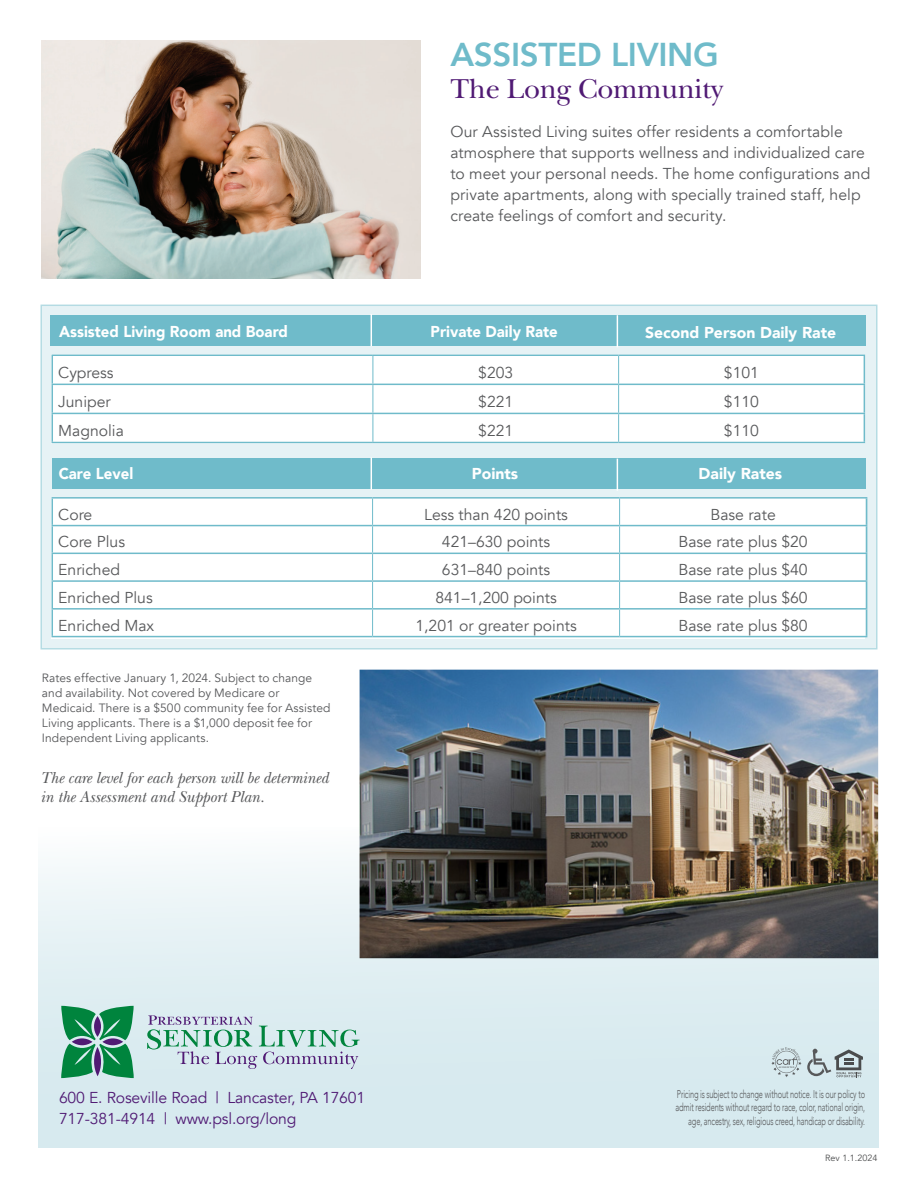
<style>
.page{position:relative;width:918px;height:1188px;background:#fff}
.page>*{position:absolute;margin:0;border:0;box-sizing:border-box;transform-origin:0 0}
.t1{font:800 33px "Avenir";letter-spacing:-.01em;color:#6fbbca}
.t2{font:28.5px "New Baskerville Std";letter-spacing:-.01em;color:#501a74}
.t3{font:italic 16.5px/19.8px "New Baskerville Std";color:#57585a;scale:.95 1}
.t4{font:15.75px/21px "Avenir";color:#57585a}
.t5{font:15.75px/21px "Avenir";letter-spacing:-.01em;color:#501a74}
.t6{font:900 15.75px "Avenir";color:#fff;scale:.95 1}
.t7{font:900 15.75px "Avenir";color:#fff}
.t8{font:12px/15px "Avenir";letter-spacing:.005em;color:#57585a}
.t9{font:300 11.25px/13.5px "Avenir";letter-spacing:-.02em;color:#57585a;text-align:right;scale:.66 1}
.t10{font:9px "Avenir";color:#4b4c4d}
</style>
<div class="page">
<div style="left:38px;top:827px;width:840px;height:321px;background:linear-gradient(to bottom,#f6fafb,#cfe6ec)"></div>
<svg style="left:41px;top:305px;width:836px;height:345px;background:#e0eff3"></svg>
<div style="left:51px;top:316px;width:815px;height:30px;background:#6fbbca"></div>
<div style="left:53px;top:458px;width:813px;height:31px;background:#6fbbca"></div>
<div style="left:52px;top:497px;width:813px;height:141px;background:#fff"></div>
<svg style="left:372px;top:499px;width:1px;height:137px"></svg>
<svg style="left:619px;top:499px;width:1px;height:137px"></svg>
<hr style="left:52px;top:497px;width:321px;height:2px;background:#6fbbca">
<hr style="left:373px;top:497px;width:247px;height:2px;background:#6fbbca">
<hr style="left:620px;top:497px;width:247px;height:2px;background:#6fbbca">
<hr style="left:52px;top:525px;width:321px;height:1px;background:#6fbbca">
<hr style="left:373px;top:525px;width:247px;height:1px;background:#6fbbca">
<hr style="left:620px;top:525px;width:247px;height:1px;background:#6fbbca">
<hr style="left:52px;top:553px;width:321px;height:1px;background:#6fbbca">
<hr style="left:373px;top:553px;width:247px;height:1px;background:#6fbbca">
<hr style="left:620px;top:553px;width:247px;height:1px;background:#6fbbca">
<hr style="left:52px;top:580px;width:321px;height:2px;background:#6fbbca">
<hr style="left:373px;top:580px;width:247px;height:2px;background:#6fbbca">
<hr style="left:620px;top:580px;width:247px;height:2px;background:#6fbbca">
<hr style="left:52px;top:608px;width:321px;height:2px;background:#6fbbca">
<svg style="left:52px;top:499px;width:1px;height:137px"></svg>
<hr style="left:373px;top:608px;width:247px;height:2px;background:#6fbbca">
<hr style="left:620px;top:608px;width:247px;height:2px;background:#6fbbca">
<svg style="left:866px;top:499px;width:1px;height:137px"></svg>
<hr style="left:52px;top:636px;width:321px;height:1px;background:#6fbbca">
<hr style="left:373px;top:636px;width:247px;height:1px;background:#6fbbca">
<hr style="left:620px;top:636px;width:247px;height:1px;background:#6fbbca">
<div style="left:52px;top:355px;width:813px;height:89px;background:#fff"></div>
<svg style="left:373px;top:356px;width:1px;height:86px"></svg>
<svg style="left:618px;top:356px;width:1px;height:86px"></svg>
<hr style="left:52px;top:355px;width:321px;height:1px;background:#6fbbca">
<hr style="left:373px;top:355px;width:246px;height:1px;background:#6fbbca">
<hr style="left:619px;top:355px;width:246px;height:1px;background:#6fbbca">
<hr style="left:52px;top:384px;width:321px;height:1px;background:#6fbbca">
<hr style="left:373px;top:384px;width:246px;height:1px;background:#6fbbca">
<hr style="left:619px;top:384px;width:246px;height:1px;background:#6fbbca">
<hr style="left:52px;top:413px;width:321px;height:1px;background:#6fbbca">
<svg style="left:52px;top:356px;width:1px;height:86px"></svg>
<hr style="left:373px;top:413px;width:246px;height:1px;background:#6fbbca">
<hr style="left:619px;top:413px;width:246px;height:1px;background:#6fbbca">
<svg style="left:864px;top:356px;width:1px;height:86px"></svg>
<hr style="left:52px;top:442px;width:321px;height:1px;background:#6fbbca">
<hr style="left:373px;top:442px;width:246px;height:1px;background:#6fbbca">
<hr style="left:619px;top:442px;width:246px;height:1px;background:#6fbbca">
<svg style="left:61px;top:1006px;width:73px;height:72px;background:#459974"></svg>
<svg style="left:147px;top:1015px;width:213px;height:54px;background:#bcd3d6"></svg>
<svg style="left:771px;top:1047px;width:92px;height:30px;background:#b8c6ca"></svg>
<img style="left:42px;top:40px;width:378px;height:239px">
<hr style="left:371px;top:457px;width:1px;height:33px;background:#fff">
<hr style="left:617px;top:459px;width:1px;height:32px;background:#fff">
<hr style="left:371px;top:314px;width:1px;height:32px;background:#fff">
<hr style="left:617px;top:315px;width:1px;height:32px;background:#fff">
<img style="left:360px;top:670px;width:518px;height:288px">
<p class="t1" style="left:450px;top:29px;width:270px">ASSISTED LIVING</p>
<p class="t2" style="left:450px;top:72px;width:274px">The Long Community</p>
<p class="t4" style="left:450px;top:122px;width:422px">Our Assisted Living suites offer residents a comfortable atmosphere that supports wellness and individualized care to meet your personal needs. The home configurations and private apartments, along with specially trained staff, help create feelings of comfort and security.</p>
<p class="t6" style="left:59px;top:318px;width:242px">Assisted Living Room and Board</p>
<p class="t6" style="left:431px;top:318px;width:135px">Private Daily Rate</p>
<p class="t7" style="left:645px;top:319px;width:193px">Second Person Daily Rate</p>
<p class="t4" style="left:58px;top:362px;width:57px">Cypress</p>
<p class="t4" style="left:478px;top:362px;width:37px">$203</p>
<p class="t4" style="left:724px;top:362px;width:37px">$101</p>
<p class="t4" style="left:58px;top:391px;width:54px">Juniper</p>
<p class="t4" style="left:478px;top:391px;width:37px">$221</p>
<p class="t4" style="left:724px;top:391px;width:37px">$110</p>
<p class="t4" style="left:58px;top:420px;width:67px">Magnolia</p>
<p class="t4" style="left:478px;top:420px;width:37px">$221</p>
<p class="t4" style="left:724px;top:420px;width:37px">$110</p>
<p class="t6" style="left:59px;top:460px;width:80px">Care Level</p>
<p class="t7" style="left:472px;top:460px;width:48px">Points</p>
<p class="t4" style="left:58px;top:504px;width:36px">Core</p>
<p class="t4" style="left:424px;top:504px;width:145px">Less than 420 points</p>
<p class="t4" style="left:710px;top:504px;width:67px">Base rate</p>
<p class="t4" style="left:58px;top:532px;width:68px">Core Plus</p>
<p class="t4" style="left:442px;top:532px;width:110px">421–630 points</p>
<p class="t4" style="left:679px;top:532px;width:131px">Base rate plus $20</p>
<p class="t4" style="left:58px;top:559px;width:63px">Enriched</p>
<p class="t4" style="left:442px;top:559px;width:110px">631–840 points</p>
<p class="t4" style="left:679px;top:559px;width:131px">Base rate plus $40</p>
<p class="t4" style="left:58px;top:587px;width:96px">Enriched Plus</p>
<p class="t4" style="left:435px;top:587px;width:123px">841–1,200 points</p>
<p class="t4" style="left:679px;top:587px;width:131px">Base rate plus $60</p>
<p class="t4" style="left:58px;top:615px;width:97px">Enriched Max</p>
<p class="t4" style="left:415px;top:615px;width:163px">1,201 or greater points</p>
<p class="t4" style="left:679px;top:615px;width:131px">Base rate plus $80</p>
<p class="t7" style="left:699px;top:460px;width:85px">Daily Rates</p>
<p class="t8" style="left:42px;top:670px;width:290px">Rates effective January 1, 2024. Subject to change and availability. Not covered by Medicare or Medicaid. There is a $500 community fee for Assisted Living applicants. There is a $1,000 deposit fee for Independent Living applicants.</p>
<p class="t3" style="left:40px;top:767px;width:305px">The care level for each person will be determined in the Assessment and Support Plan.</p>
<p class="t5" style="left:59px;top:1087px;width:308px">600 E. Roseville Road | Lancaster, PA 17601<br>717-381-4914 | www.psl.org/long</p>
<p class="t9" style="left:675px;top:1087px;width:289px">Pricing is subject to change without notice. It is our policy to admit residents without regard to race, color, national origin, age, ancestry, sex, religious creed, handicap or disability.</p>
<p class="t10" style="left:825px;top:1153px;width:54px">Rev 1.1.2024</p>
</div>
